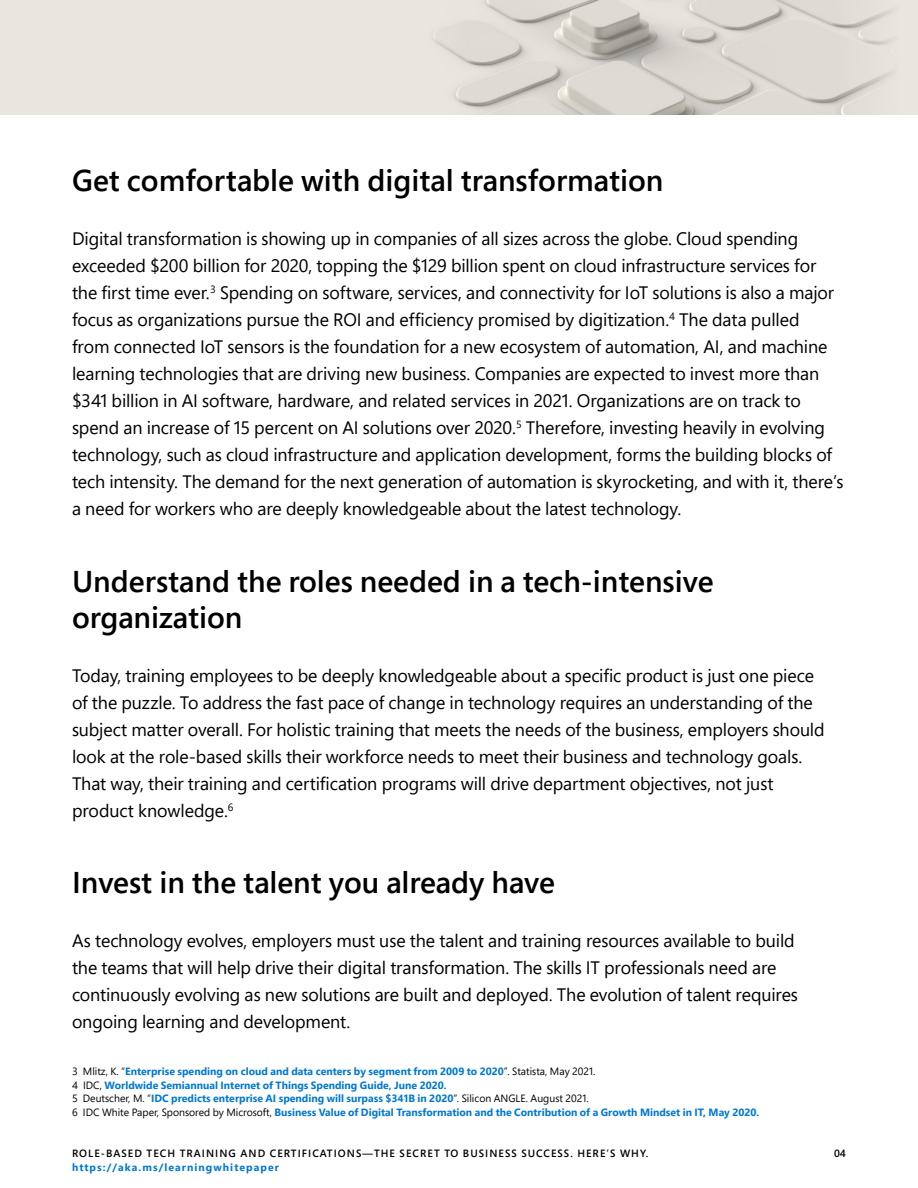
<style>
.page{position:relative;width:918px;height:1188px;background:#fff}
.page>*{position:absolute;margin:0;border:0;box-sizing:border-box;transform-origin:0 0}
.t1{font:600 30px/36px "Segoe Pro";color:#000}
.Body_copy{font:18px/27px "Segoe Pro";letter-spacing:-.005em;color:#000}
.Footnotes{font:700 10.5px "Segoe Pro";color:#0078d4}
.t2{font:600 10.5px "Segoe Pro";letter-spacing:.1em;color:#000}
.Footnotes-2{font:700 10.5px "Segoe Pro";letter-spacing:.1em;color:#0078d4}
.s1{font-weight:400;color:#000}
</style>
<div class="page">
<img style="left:0;top:0;width:918px;height:114px">
<h2 class="t1" style="left:72px;top:162px;width:593px">Get comfortable with digital transformation</h2>
<p class="Body_copy" style="left:72px;top:225px;width:773px">Digital transformation is showing up in companies of all sizes across the globe. Cloud spending exceeded $200 billion for 2020, topping the $129 billion spent on cloud infrastructure services for the first time ever.<sup>3</sup> Spending on software, services, and connectivity for IoT solutions is also a major focus as organizations pursue the ROI and efficiency promised by digitization.<sup>4</sup> The data pulled<br>from connected IoT sensors is the foundation for a new ecosystem of automation, AI, and machine learning technologies that are driving new business. Companies are expected to invest more than $341 billion in AI software, hardware, and related services in 2021. Organizations are on track to spend an increase of 15 percent on AI solutions over 2020.<sup>5</sup> Therefore, investing heavily in evolving technology, such as cloud infrastructure and application development, forms the building blocks of tech intensity. The demand for the next generation of automation is skyrocketing, and with it, there’s a need for workers who are deeply knowledgeable about the latest technology.</p>
<h2 class="t1" style="left:72px;top:562px;width:643px">Understand the roles needed in a tech-intensive organization</h2>
<p class="Body_copy" style="left:72px;top:661px;width:754px">Today, training employees to be deeply knowledgeable about a specific product is just one piece of the puzzle. To address the fast pace of change in technology requires an understanding of the subject matter overall. For holistic training that meets the needs of the business, employers should look at the role-based skills their workforce needs to meet their business and technology goals.<br>That way, their training and certification programs will drive department objectives, not just product knowledge.<sup>6</sup></p>
<h2 class="t1" style="left:72px;top:864px;width:484px">Invest in the talent you already have</h2>
<p class="Body_copy" style="left:72px;top:927px;width:727px">As technology evolves, employers must use the talent and training resources available to build the teams that will help drive their digital transformation. The skills IT professionals need are continuously evolving as new solutions are built and deployed. The evolution of talent requires ongoing learning and development.</p>
<p class="Footnotes" style="left:72px;top:1064px;width:525px"><span class="s1">3 Mlitz, K. “</span>Enterprise spending on cloud and data centers by segment from 2009 to 2020<span class="s1">”. Statista, May 2021.</span></p>
<p class="Footnotes" style="left:72px;top:1078px;width:376px"><span class="s1">4 IDC,</span> Worldwide Semiannual Internet of Things Spending Guide, June 2020.</p>
<p class="Footnotes" style="left:72px;top:1091px;width:518px"><span class="s1">5 Deutscher, M. “</span>IDC predicts enterprise AI spending will surpass $341B in 2020<span class="s1">”. Silicon ANGLE. August 2021.</span></p>
<p class="Footnotes" style="left:72px;top:1105px;width:689px"><span class="s1">6 IDC White Paper, Sponsored by Microsoft,</span> Business Value of Digital Transformation and the Contribution of a Growth Mindset in IT, May 2020.</p>
<p class="t2" style="left:72px;top:1146px;width:578px">ROLE-BASED TECH TRAINING AND CERTIFICATIONS—THE SECRET TO BUSINESS SUCCESS. HERE’S WHY.</p>
<p class="Footnotes-2" style="left:72px;top:1159px;width:208px">https://aka.ms/learningwhitepaper</p>
<p class="t2" style="left:834px;top:1146px;width:13px">04</p>
</div>
